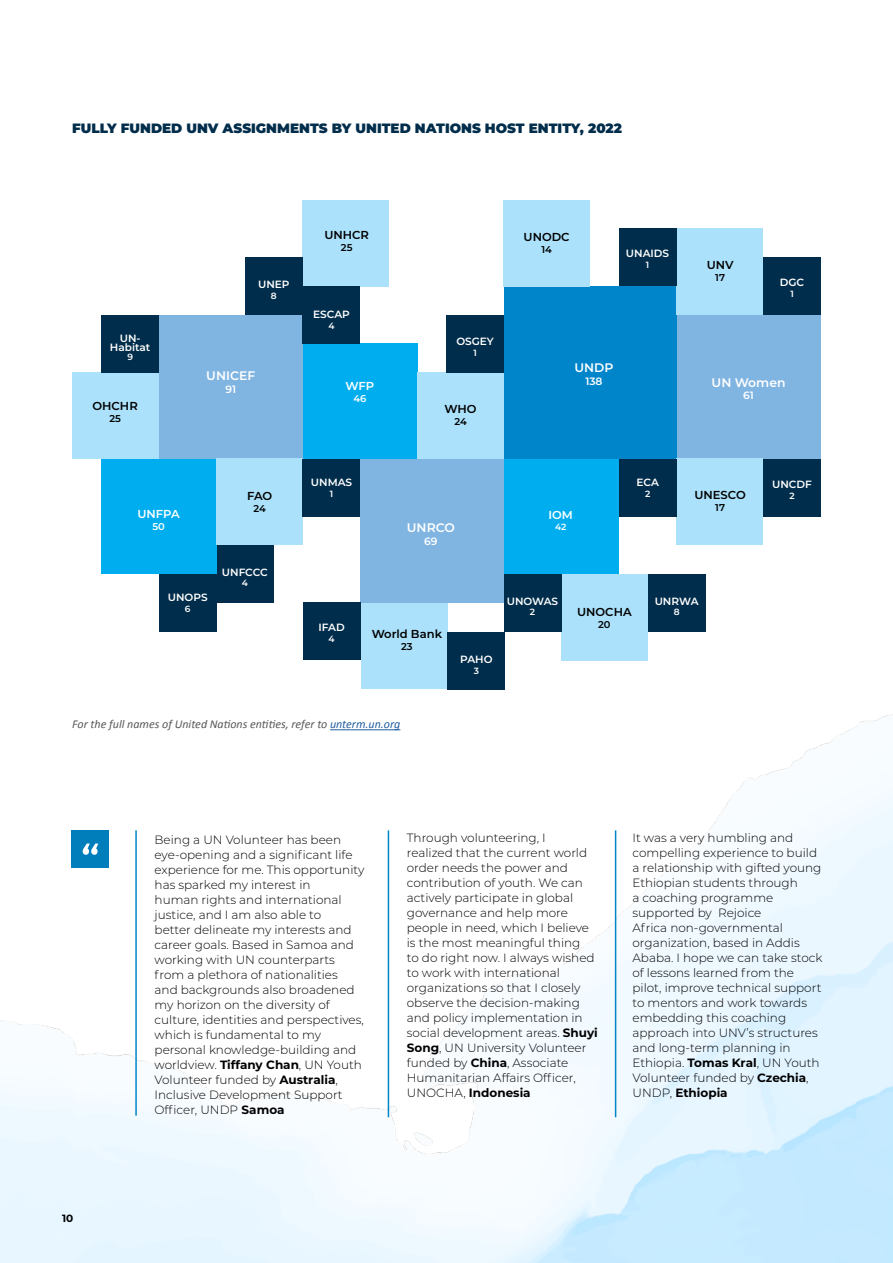
<style>
.page{position:relative;width:893px;height:1263px;background:#fff}
.page>*{position:absolute;margin:0;border:0;box-sizing:border-box;transform-origin:0 0}
.t1{font:900 13.5px "Montserrat";color:#002d4b}
.t2{font:600 12.45px "Montserrat";color:#fff}
.t3{font:300 12px/15px "Montserrat";color:#000}
.t4{font:italic 12px "Calibri";color:#58585b}
.t5{font:600 11.55px "Montserrat";color:#000}
.t6{font:600 11.55px "Montserrat";color:#fff}
.t7{font:600 10.65px "Montserrat";color:#fff}
.t8{font:600 10.5px/9px "Montserrat";color:#fff;text-align:center}
.t9{font:700 10.5px "Montserrat";color:#000}
.t10{font:600 9.9px "Montserrat";color:#000}
.t11{font:600 9.9px "Montserrat";color:#fff}
.t12{font:600 9px "Montserrat";color:#fff}
.s1{color:#205d9e}
.s2{font-weight:700}
</style>
<div class="page">
<img style="left:0;top:200px;width:893px;height:1063px">
<hr style="left:135px;top:830px;width:2px;height:286px;background:#0085ca">
<hr style="left:615px;top:830px;width:1px;height:287px;background:#0085ca">
<hr style="left:388px;top:830px;width:1px;height:287px;background:#0085ca">
<div style="left:72px;top:830px;width:37px;height:38px;background:#007dbb"></div>
<svg style="left:83px;top:843px;width:15px;height:12px"></svg>
<div style="left:216px;top:545px;width:58px;height:58px;background:#002d4b"></div>
<div style="left:361px;top:603px;width:87px;height:86px;background:#abe1fa"></div>
<div style="left:302px;top:344px;width:115px;height:115px;background:#00aeef"></div>
<div style="left:504px;top:459px;width:115px;height:115px;background:#00aeef"></div>
<div style="left:101px;top:459px;width:115px;height:115px;background:#00aeef"></div>
<div style="left:677px;top:315px;width:143px;height:144px;background:#80b4e1"></div>
<div style="left:360px;top:459px;width:144px;height:144px;background:#80b4e1"></div>
<div style="left:159px;top:315px;width:144px;height:144px;background:#80b4e1"></div>
<div style="left:504px;top:286px;width:172px;height:173px;background:#0085ca"></div>
<div style="left:72px;top:372px;width:87px;height:87px;background:#abe1fa"></div>
<div style="left:302px;top:200px;width:87px;height:86px;background:#abe1fa"></div>
<div style="left:561px;top:574px;width:87px;height:86px;background:#abe1fa"></div>
<div style="left:504px;top:200px;width:86px;height:86px;background:#abe1fa"></div>
<div style="left:677px;top:459px;width:86px;height:86px;background:#abe1fa"></div>
<div style="left:216px;top:459px;width:86px;height:86px;background:#abe1fa"></div>
<div style="left:417px;top:372px;width:87px;height:87px;background:#abe1fa"></div>
<div style="left:676px;top:229px;width:87px;height:86px;background:#abe1fa"></div>
<div style="left:504px;top:574px;width:57px;height:57px;background:#002d4b"></div>
<div style="left:446px;top:315px;width:58px;height:57px;background:#002d4b"></div>
<div style="left:159px;top:574px;width:57px;height:57px;background:#002d4b"></div>
<div style="left:763px;top:257px;width:57px;height:58px;background:#002d4b"></div>
<div style="left:648px;top:574px;width:57px;height:57px;background:#002d4b"></div>
<div style="left:763px;top:459px;width:58px;height:57px;background:#002d4b"></div>
<div style="left:619px;top:459px;width:57px;height:57px;background:#002d4b"></div>
<div style="left:619px;top:229px;width:57px;height:57px;background:#002d4b"></div>
<div style="left:448px;top:632px;width:57px;height:58px;background:#002d4b"></div>
<div style="left:101px;top:315px;width:58px;height:57px;background:#002d4b"></div>
<div style="left:245px;top:257px;width:57px;height:58px;background:#002d4b"></div>
<div style="left:304px;top:603px;width:57px;height:57px;background:#002d4b"></div>
<div style="left:303px;top:286px;width:57px;height:58px;background:#002d4b"></div>
<div style="left:303px;top:459px;width:57px;height:57px;background:#002d4b"></div>
<hr style="left:330px;top:729px;width:70px;height:1px;background:#205d9e">
<p class="t1" style="left:72px;top:118px;width:551px">FULLY FUNDED UNV ASSIGNMENTS BY UNITED NATIONS HOST ENTITY, 2022</p>
<p class="t8" style="left:258px;top:279px;width:33px">UNEP</p>
<p class="t12" style="left:271px;top:289px;width:7px">8</p>
<p class="t5" style="left:324px;top:226px;width:46px">UNHCR</p>
<p class="t10" style="left:341px;top:240px;width:13px">25</p>
<p class="t5" style="left:524px;top:228px;width:48px">UNODC</p>
<p class="t10" style="left:541px;top:242px;width:12px">14</p>
<p class="t8" style="left:626px;top:248px;width:45px">UNAIDS</p>
<p class="t12" style="left:646px;top:258px;width:5px">1</p>
<p class="t5" style="left:707px;top:257px;width:28px">UNV</p>
<p class="t10" style="left:715px;top:271px;width:11px">17</p>
<p class="t8" style="left:780px;top:278px;width:26px">DGC</p>
<p class="t12" style="left:790px;top:288px;width:5px">1</p>
<p class="t8" style="left:313px;top:310px;width:38px">ESCAP</p>
<p class="t12" style="left:328px;top:319px;width:8px">4</p>
<p class="t8" style="left:110px;top:334px;width:42px">UN-<br>Habitat</p>
<p class="t12" style="left:127px;top:351px;width:7px">9</p>
<p class="t8" style="left:456px;top:337px;width:39px">OSGEY</p>
<p class="t12" style="left:473px;top:347px;width:5px">1</p>
<p class="t5" style="left:93px;top:398px;width:47px">OHCHR</p>
<p class="t10" style="left:109px;top:411px;width:13px">25</p>
<p class="t2" style="left:206px;top:367px;width:50px">UNICEF</p>
<p class="t7" style="left:225px;top:382px;width:12px">91</p>
<p class="t6" style="left:345px;top:378px;width:30px">WFP</p>
<p class="t11" style="left:353px;top:392px;width:14px">46</p>
<p class="t5" style="left:444px;top:401px;width:34px">WHO</p>
<p class="t10" style="left:454px;top:414px;width:14px">24</p>
<p class="t2" style="left:574px;top:359px;width:41px">UNDP</p>
<p class="t7" style="left:585px;top:374px;width:19px">138</p>
<p class="t2" style="left:712px;top:373px;width:75px">UN Women</p>
<p class="t7" style="left:743px;top:388px;width:12px">61</p>
<p class="t6" style="left:137px;top:505px;width:44px">UNFPA</p>
<p class="t11" style="left:152px;top:519px;width:14px">50</p>
<p class="t5" style="left:247px;top:487px;width:27px">FAO</p>
<p class="t10" style="left:253px;top:501px;width:14px">24</p>
<p class="t8" style="left:311px;top:478px;width:43px">UNMAS</p>
<p class="t12" style="left:330px;top:487px;width:5px">1</p>
<p class="t2" style="left:407px;top:519px;width:50px">UNRCO</p>
<p class="t7" style="left:424px;top:534px;width:15px">69</p>
<p class="t6" style="left:548px;top:506px;width:26px">IOM</p>
<p class="t12" style="left:555px;top:520px;width:13px">42</p>
<p class="t8" style="left:637px;top:478px;width:24px">ECA</p>
<p class="t12" style="left:645px;top:487px;width:7px">2</p>
<p class="t5" style="left:694px;top:486px;width:53px">UNESCO</p>
<p class="t10" style="left:715px;top:500px;width:11px">17</p>
<p class="t8" style="left:772px;top:479px;width:41px">UNCDF</p>
<p class="t12" style="left:789px;top:489px;width:7px">2</p>
<p class="t8" style="left:222px;top:567px;width:47px">UNFCCC</p>
<p class="t12" style="left:242px;top:577px;width:8px">4</p>
<p class="t8" style="left:168px;top:593px;width:41px">UNOPS</p>
<p class="t12" style="left:185px;top:603px;width:7px">6</p>
<p class="t8" style="left:318px;top:622px;width:28px">IFAD</p>
<p class="t12" style="left:328px;top:632px;width:8px">4</p>
<p class="t5" style="left:372px;top:626px;width:72px">World Bank</p>
<p class="t10" style="left:401px;top:640px;width:13px">23</p>
<p class="t4" style="left:72px;top:717px;width:330px">For the full names of United Nations entities, refer to <span class="s1">unterm.un.org</span></p>
<p class="t8" style="left:507px;top:596px;width:53px">UNOWAS</p>
<p class="t12" style="left:530px;top:606px;width:7px">2</p>
<p class="t8" style="left:460px;top:654px;width:34px">PAHO</p>
<p class="t12" style="left:474px;top:664px;width:7px">3</p>
<p class="t5" style="left:577px;top:603px;width:56px">UNOCHA</p>
<p class="t10" style="left:598px;top:617px;width:14px">20</p>
<p class="t8" style="left:655px;top:596px;width:45px">UNRWA</p>
<p class="t12" style="left:674px;top:606px;width:7px">8</p>
<p class="t9" style="left:62px;top:1211px;width:13px">10</p>
<p class="t3" style="left:155px;top:832px;width:211px">Being a UN Volunteer has been eye-opening and a significant life experience for me. This opportunity has sparked my interest in<br>human rights and international justice, and I am also able to<br>better delineate my interests and career goals. Based in Samoa and working with UN counterparts from a plethora of nationalities<br>and backgrounds also broadened my horizon on the diversity of culture, identities and perspectives, which is fundamental to my personal knowledge-building and worldview. <span class="s2">Tiffany Chan</span>, UN Youth<br>Volunteer funded by <span class="s2">Australia</span>,<br>Inclusive Development Support<br>Officer, UNDP <span class="s2">Samoa</span></p>
<p class="t3" style="left:407px;top:830px;width:192px">Through volunteering, I<br>realized that the current world order needs the power and contribution of youth. We can actively participate in global governance and help more people in need, which I believe is the most meaningful thing<br>to do right now. I always wished to work with international organizations so that I closely observe the decision-making and policy implementation in social development areas. <span class="s2">Shuyi<br>Song</span>, UN University Volunteer funded by <span class="s2">China</span>, Associate<br>Humanitarian Affairs Officer,<br>UNOCHA, <span class="s2">Indonesia</span></p>
<p class="t3" style="left:632px;top:830px;width:191px">It was a very humbling and compelling experience to build a relationship with gifted young<br>Ethiopian students through<br>a coaching programme supported by Rejoice<br>Africa non-governmental organization, based in Addis<br>Ababa. I hope we can take stock of lessons learned from the pilot, improve technical support to mentors and work towards embedding this coaching approach into UNV’s structures and long-term planning in<br>Ethiopia. <span class="s2">Tomas Kral</span>, UN Youth<br>Volunteer funded by <span class="s2">Czechia</span>,<br>UNDP, <span class="s2">Ethiopia</span></p>
</div>
